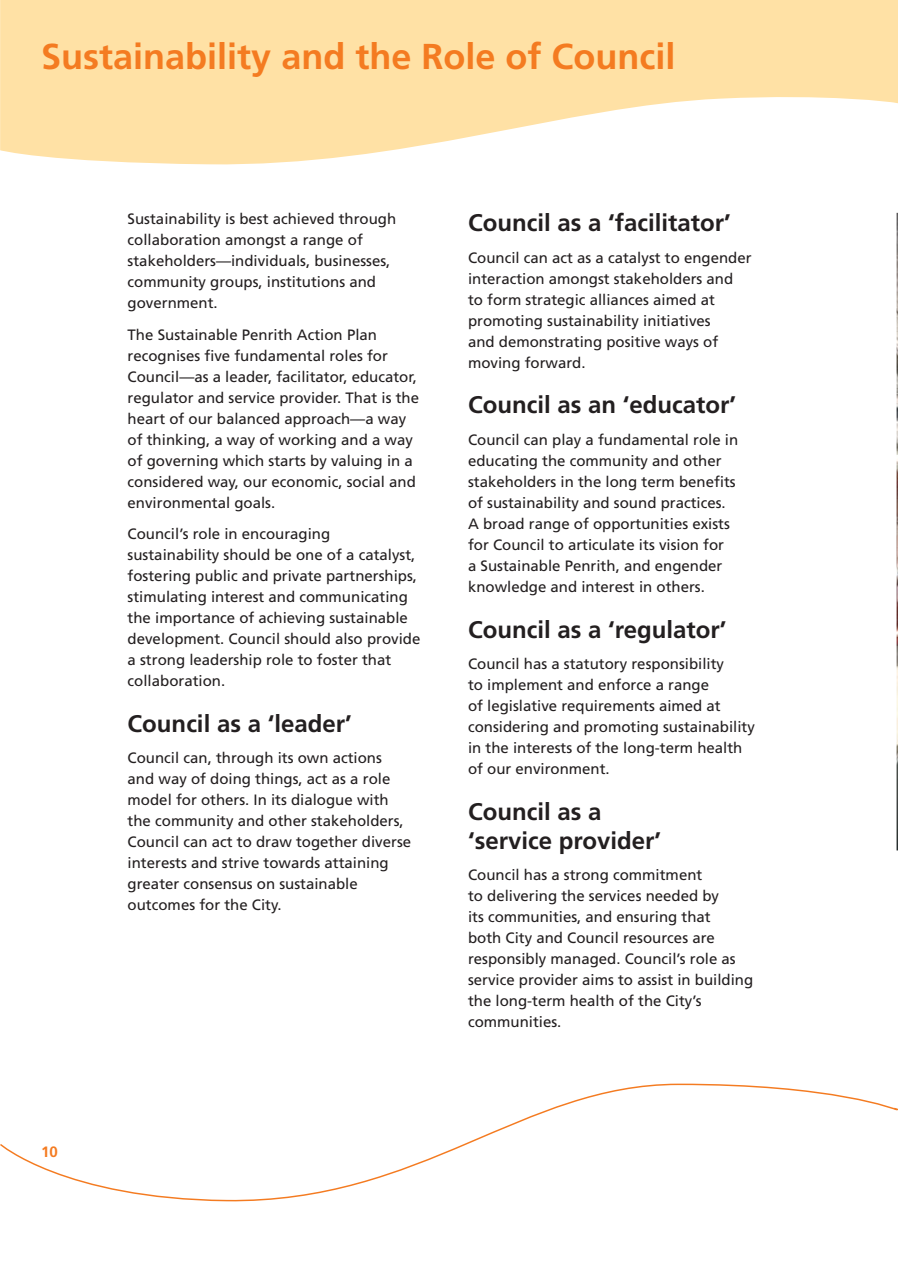
<style>
.page{position:relative;width:898px;height:1262px;background:#fff}
.page>*{position:absolute;margin:0;border:0;box-sizing:border-box;transform-origin:0 0}
.t1{font:700 36px "Frutiger";color:#f47b21}
.t2{font:700 24px/29.1px "Frutiger";color:#231f20}
.t3{font:15px/21px "Frutiger";color:#231f20}
.t4{font:700 15px "Frutiger";color:#f47b21}
</style>
<div class="page">
<svg style="left:0;top:0;width:897px;height:165px;fill:#ffe1a5"></svg>
<svg style="left:0;top:1083px;width:892px;height:119px"></svg>
<svg style="left:892px;top:1107px;width:5px;height:4px"></svg>
<img style="left:896px;top:213px;width:1px;height:637px">
<p class="t1" style="left:41px;top:35px;width:636px">Sustainability and the Role of Council</p>
<p class="t4" style="left:41px;top:1143px;width:18px">10</p>
<p class="t3" style="left:128px;top:208px;width:270px">Sustainability is best achieved through collaboration amongst a range of stakeholders—individuals, businesses, community groups, institutions and government.</p>
<p class="t3" style="left:128px;top:324px;width:293px">The Sustainable Penrith Action Plan recognises five fundamental roles for Council—as a leader, facilitator, educator, regulator and service provider. That is the heart of our balanced approach—a way of thinking, a way of working and a way of governing which starts by valuing in a considered way, our economic, social and environmental goals.</p>
<p class="t3" style="left:128px;top:523px;width:294px">Council’s role in encouraging sustainability should be one of a catalyst, fostering public and private partnerships, stimulating interest and communicating the importance of achieving sustainable development. Council should also provide a strong leadership role to foster that collaboration.</p>
<p class="t2" style="left:128px;top:709px;width:226px">Council as a ‘leader’</p>
<p class="t3" style="left:128px;top:748px;width:285px">Council can, through its own actions and way of doing things, act as a role model for others. In its dialogue with the community and other stakeholders, Council can act to draw together diverse interests and strive towards attaining greater consensus on sustainable outcomes for the City.</p>
<p class="t2" style="left:468px;top:208px;width:264px">Council as a ‘facilitator’</p>
<p class="t3" style="left:468px;top:247px;width:285px">Council can act as a catalyst to engender interaction amongst stakeholders and to form strategic alliances aimed at promoting sustainability initiatives<br>and demonstrating positive ways of moving forward.</p>
<p class="t2" style="left:468px;top:390px;width:270px">Council as an ‘educator’</p>
<p class="t3" style="left:468px;top:429px;width:272px">Council can play a fundamental role in educating the community and other stakeholders in the long term benefits of sustainability and sound practices.<br>A broad range of opportunities exists for Council to articulate its vision for<br>a Sustainable Penrith, and engender knowledge and interest in others.</p>
<p class="t2" style="left:468px;top:614px;width:260px">Council as a ‘regulator’</p>
<p class="t3" style="left:468px;top:653px;width:288px">Council has a statutory responsibility<br>to implement and enforce a range<br>of legislative requirements aimed at considering and promoting sustainability in the interests of the long-term health of our environment.</p>
<p class="t2" style="left:468px;top:796px;width:194px">Council as a ‘service provider’</p>
<p class="t3" style="left:468px;top:864px;width:287px">Council has a strong commitment<br>to delivering the services needed by<br>its communities, and ensuring that<br>both City and Council resources are responsibly managed. Council’s role as service provider aims to assist in building the long-term health of the City’s communities.</p>
</div>
